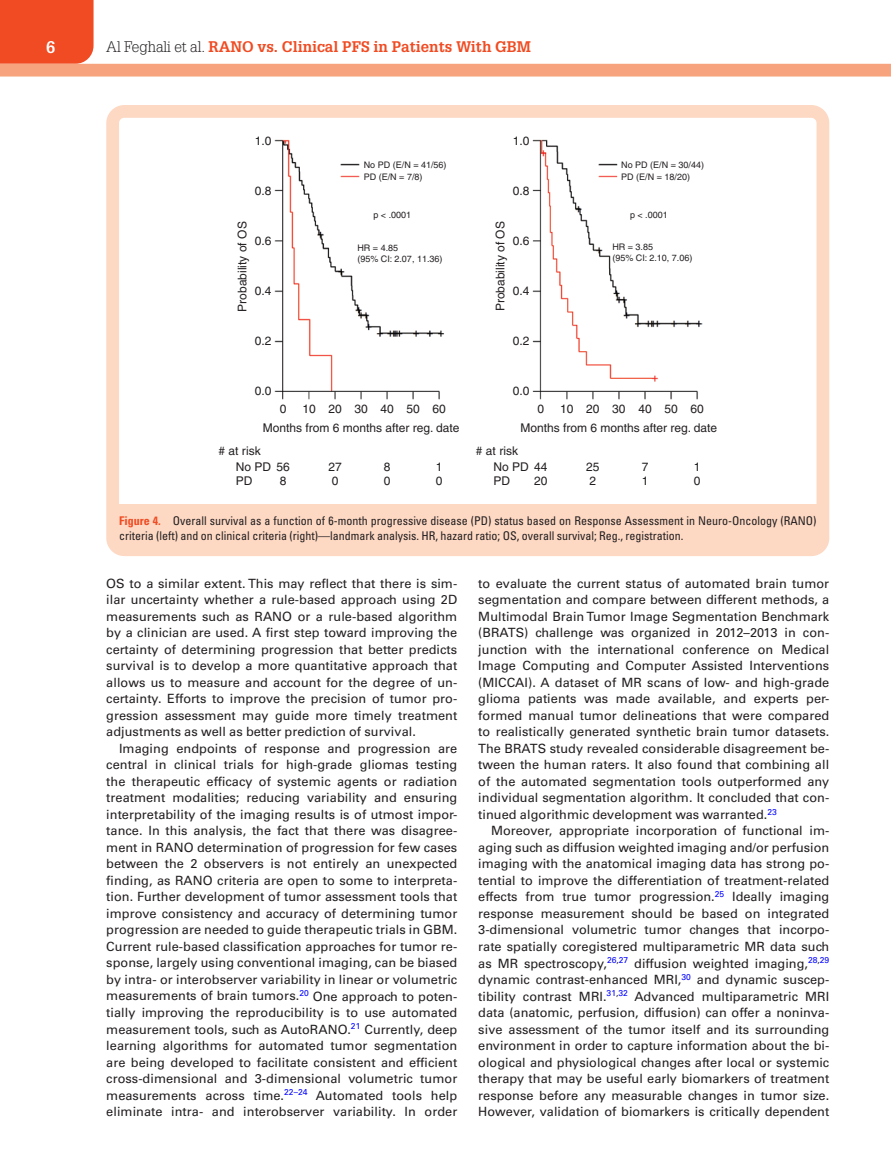
<style>
.page{position:relative;width:891px;height:1175px;background:#fff}
.page>*{position:absolute;margin:0;border:0;box-sizing:border-box;transform-origin:0 0}
.t1{font:700 16.5px "Glypha LT Std";color:#fff}
.t2{font:700 15px "Glypha LT Std";color:#f04b22}
.t3{font:12.75px/16.5px "Univers LT Std";letter-spacing:.005em;color:#231f20;text-align:justify}
.t4{font:condensed 12px/15px "Univers LT Std";color:#231f20}
.t5{font:12px/14.4px "Helvetica";color:#231f20}
.t6{font:9px/10.8px "Helvetica";color:#231f20}
.s1{font-weight:300;color:#231f20}
.s2{font-weight:700;color:#f04b22}
</style>
<div class="page">
<div style="left:0;top:0;width:94px;height:64px;background:#f04b22"></div>
<div style="left:0;top:64px;width:891px;height:12px;background:#f7a37d"></div>
<div style="left:110px;top:504px;width:716px;height:44px;background:#fdd8c3"></div>
<img style="left:275px;top:140px;width:428px;height:259px">
<div style="left:106px;top:105px;width:723px;height:451px;border:13px solid #fdd8c3;border-radius:12px"></div>
<p class="t1" style="left:46px;top:37px;width:11px">6</p>
<p class="t2" style="left:106px;top:37px;width:426px"><span class="s1">Al Feghali et al.</span> RANO vs. Clinical PFS in Patients With GBM</p>
<p class="t5" style="left:255px;top:134px;width:18px">1.0</p>
<p class="t5" style="left:513px;top:133px;width:18px">1.0</p>
<p class="t6" style="left:364px;top:159px;width:84px;line-height:11.6px">No PD (E/N = 41/56)<br>PD (E/N = 7/8)</p>
<p class="t6" style="left:373px;top:209px;width:39px">p &lt; .0001</p>
<p class="t6" style="left:357px;top:242px;width:87px">HR = 4.85<br>(95% CI: 2.07, 11.36)</p>
<p class="t5" style="left:513px;top:183px;width:18px">0.8</p>
<p class="t5" style="left:255px;top:184px;width:18px">0.8</p>
<p class="t5" style="left:235px;top:311px;width:92px;rotate:-90deg">Probability of OS</p>
<p class="t5" style="left:493px;top:311px;width:92px;rotate:-90deg">Probability of OS</p>
<p class="t5" style="left:513px;top:233px;width:18px">0.6</p>
<p class="t5" style="left:255px;top:234px;width:18px">0.6</p>
<p class="t5" style="left:513px;top:283px;width:18px">0.4</p>
<p class="t5" style="left:255px;top:283px;width:18px">0.4</p>
<p class="t5" style="left:255px;top:333px;width:18px">0.2</p>
<p class="t5" style="left:255px;top:383px;width:18px">0.0</p>
<p class="t5" style="left:513px;top:333px;width:18px">0.2</p>
<p class="t5" style="left:513px;top:383px;width:18px">0.0</p>
<p class="t6" style="left:621px;top:159px;width:84px;line-height:12px">No PD (E/N = 30/44)<br>PD (E/N = 18/20)</p>
<p class="t6" style="left:630px;top:209px;width:39px">p &lt; .0001</p>
<p class="t6" style="left:612px;top:241px;width:82px">HR = 3.85<br>(95% CI: 2.10, 7.06)</p>
<p class="t5" style="left:263px;top:399px;width:198px;line-height:19px;text-indent:40px">10 20<br>Months from 6 months after reg. date</p>
<p class="t5" style="left:236px;top:443px;width:55px;line-height:14.9px;text-indent:-17px"># at risk<br>No PD 56<br>PD</p>
<p class="t5" style="left:280px;top:401px;width:8px">0</p>
<p class="t5" style="left:355px;top:401px;width:93px">30 40 50 60</p>
<p class="t5" style="left:537px;top:401px;width:8px">0</p>
<p class="t5" style="left:520px;top:399px;width:198px;line-height:19px;text-indent:40px">10 20<br>Months from 6 months after reg. date</p>
<p class="t5" style="left:493px;top:443px;width:55px;line-height:14.9px;text-indent:-17px"># at risk<br>No PD 44<br>PD</p>
<p class="t5" style="left:612px;top:401px;width:93px">30 40 50 60</p>
<p class="t5" style="left:329px;top:459px;width:15px">27<br>0</p>
<p class="t5" style="left:384px;top:459px;width:8px">8<br>0</p>
<p class="t5" style="left:436px;top:459px;width:8px">1<br>0</p>
<p class="t5" style="left:586px;top:459px;width:15px">25<br>2</p>
<p class="t5" style="left:642px;top:459px;width:8px">7<br>1</p>
<p class="t5" style="left:694px;top:459px;width:8px">1<br>0</p>
<p class="t5" style="left:280px;top:473px;width:8px">8</p>
<p class="t5" style="left:534px;top:473px;width:15px">20</p>
<p class="t4" style="left:119px;top:513px;width:699px"><span class="s2">Figure 4.</span> Overall survival as a function of 6-month progressive disease (PD) status based on Response Assessment in Neuro-Oncology (RANO) criteria (left) and on clinical criteria (right)—landmark analysis. HR, hazard ratio; OS, overall survival; Reg., registration.</p>
<p class="t3" style="left:106px;top:575px;width:353px">OS to a similar extent. This may reflect that there is sim&shy;ilar uncertainty whether a rule-based approach using 2D measurements such as RANO or a rule-based algorithm by a clinician are used. A first step toward improving the certainty of determining progression that better predicts survival is to develop a more quantitative approach that allows us to measure and account for the degree of un&shy;certainty. Efforts to improve the precision of tumor pro&shy;gression assessment may guide more timely treatment adjustments as well as better prediction of survival.</p>
<p class="t3" style="left:106px;top:740px;width:353px;text-indent:13px">Imaging endpoints of response and progression are central in clinical trials for high-grade gliomas testing the therapeutic efficacy of systemic agents or radiation treatment modalities; reducing variability and ensuring interpretability of the imaging results is of utmost impor&shy;tance. In this analysis, the fact that there was disagree&shy;ment in RANO determination of progression for few cases between the 2 observers is not entirely an unexpected finding, as RANO criteria are open to some to interpreta&shy;tion. Further development of tumor assessment tools that improve consistency and accuracy of determining tumor progression are needed to guide therapeutic trials in GBM.<br>Current rule-based classification approaches for tumor re&shy;sponse, largely using conventional imaging, can be biased by intra- or interobserver variability in linear or volumetric measurements of brain tumors.<sup>20</sup> One approach to poten&shy;tially improving the reproducibility is to use automated measurement tools, such as AutoRANO.<sup>21</sup> Currently, deep learning algorithms for automated tumor segmentation are being developed to facilitate consistent and efficient cross-dimensional and 3-dimensional volumetric tumor measurements across time.<sup>22–24</sup> Automated tools help eliminate intra- and interobserver variability. In order</p>
<p class="t3" style="left:478px;top:575px;width:353px">to evaluate the current status of automated brain tumor segmentation and compare between different methods, a Multimodal Brain Tumor Image Segmentation Benchmark (BRATS) challenge was organized in 2012–2013 in con&shy;junction with the international conference on Medical Image Computing and Computer Assisted Interventions (MICCAI). A dataset of MR scans of low- and high-grade glioma patients was made available, and experts per&shy;formed manual tumor delineations that were compared to realistically generated synthetic brain tumor datasets.<br>The BRATS study revealed considerable disagreement be&shy;tween the human raters. It also found that combining all of the automated segmentation tools outperformed any individual segmentation algorithm. It concluded that con&shy;tinued algorithmic development was warranted.<sup>23</sup></p>
<p class="t3" style="left:478px;top:822px;width:353px;text-indent:13px">Moreover, appropriate incorporation of functional im&shy;aging such as diffusion weighted imaging and/or perfusion imaging with the anatomical imaging data has strong po&shy;tential to improve the differentiation of treatment-related effects from true tumor progression.<sup>25</sup> Ideally imaging response measurement should be based on integrated 3-dimensional volumetric tumor changes that incorpo&shy;rate spatially coregistered multiparametric MR data such as MR spectroscopy,<sup>26</sup><sup>,</sup><sup>27</sup> diffusion weighted imaging,<sup>28</sup><sup>,</sup><sup>29 </sup>dynamic contrast-enhanced MRI,<sup>30</sup> and dynamic suscep&shy;tibility contrast MRI.<sup>31</sup><sup>,</sup><sup>32</sup> Advanced multiparametric MRI data (anatomic, perfusion, diffusion) can offer a noninva&shy;sive assessment of the tumor itself and its surrounding environment in order to capture information about the bi&shy;ological and physiological changes after local or systemic therapy that may be useful early biomarkers of treatment response before any measurable changes in tumor size.<br>However, validation of biomarkers is critically dependent</p>
</div>
